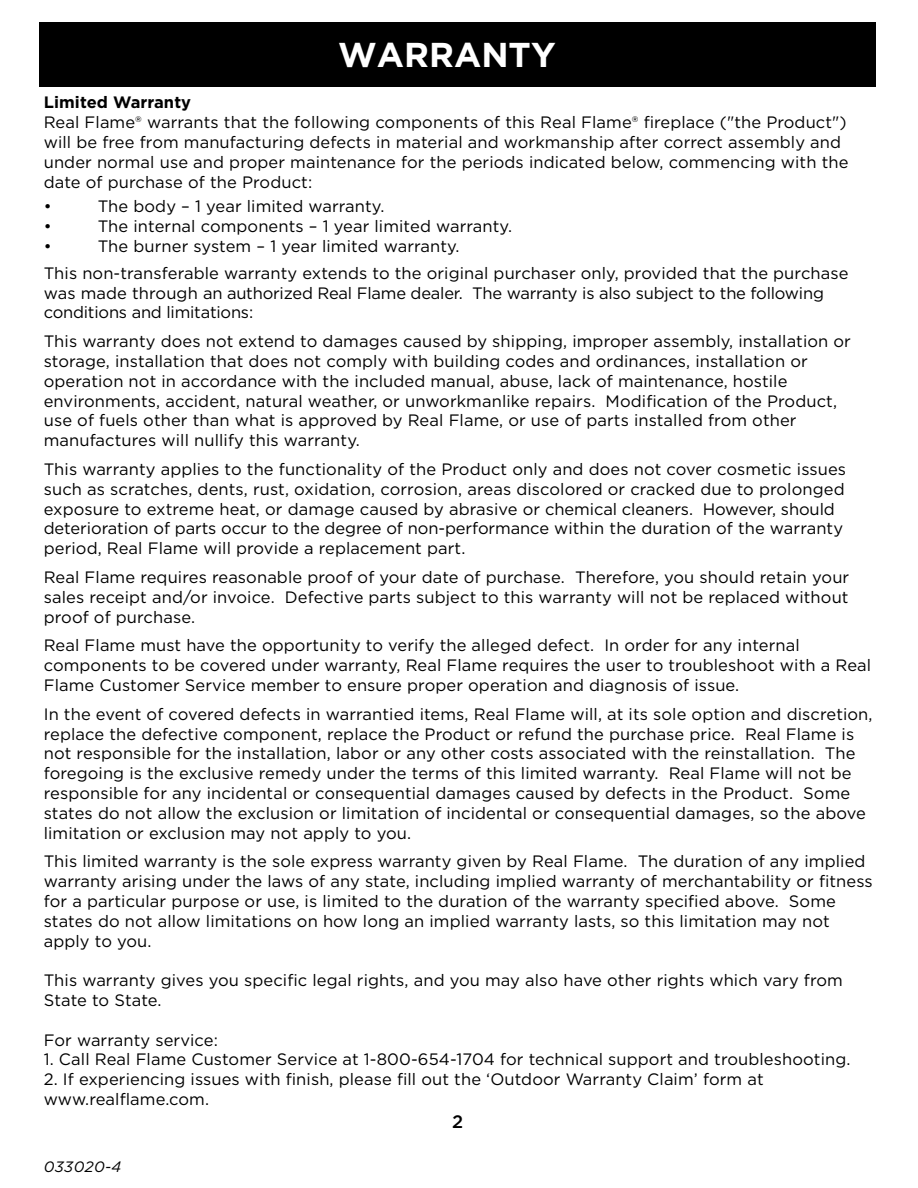
<style>
.page{position:relative;width:918px;height:1188px;background:#fff}
.page>*{position:absolute;margin:0;border:0;box-sizing:border-box;transform-origin:0 0}
.t1{font:700 34.5px "Gotham";color:#fff}
.t2{font:500 18px "Gotham";color:#000}
.t3{font:16.5px/19.8px "Gotham";letter-spacing:.005em;color:#000}
.t4{font:16.5px/19.8px "Gotham";letter-spacing:-.015em;color:#000}
.t5{font:700 16.5px "Gotham";letter-spacing:.005em;color:#000}
.t6{font:italic 15px "Gotham";letter-spacing:.025em;color:#000}
</style>
<div class="page">
<div style="left:39px;top:22px;width:837px;height:65px;background:#000"></div>
<h1 class="t1" style="left:338px;top:32px;width:219px">WARRANTY</h1>
<p class="t5" style="left:44px;top:92px;width:149px">Limited Warranty</p>
<p class="t3" style="left:44px;top:112px;width:806px">Real Flame® warrants that the following components of this Real Flame® fireplace ("the Product") will be free from manufacturing defects in material and workmanship after correct assembly and under normal use and proper maintenance for the periods indicated below, commencing with the date of purchase of the Product:</p>
<p class="t3" style="left:44px;top:196px;width:9px">•</p>
<p class="t3" style="left:98px;top:196px;width:288px">The body – 1 year limited warranty.</p>
<p class="t3" style="left:44px;top:216px;width:9px">•</p>
<p class="t3" style="left:98px;top:216px;width:416px">The internal components – 1 year limited warranty.</p>
<p class="t3" style="left:44px;top:235px;width:9px">•</p>
<p class="t3" style="left:44px;top:232px;width:806px;line-height:27.3px;text-indent:54px">The burner system – 1 year limited warranty.<br>This non-transferable warranty extends to the original purchaser only, provided that the purchase</p>
<p class="t4" style="left:44px;top:283px;width:782px">was made through an authorized Real Flame dealer. The warranty is also subject to the following conditions and limitations:</p>
<p class="t3" style="left:44px;top:331px;width:809px">This warranty does not extend to damages caused by shipping, improper assembly, installation or storage, installation that does not comply with building codes and ordinances, installation or operation not in accordance with the included manual, abuse, lack of maintenance, hostile environments, accident, natural weather, or unworkmanlike repairs. Modification of the Product, use of fuels other than what is approved by Real Flame, or use of parts installed from other manufactures will nullify this warranty.</p>
<p class="t3" style="left:44px;top:459px;width:804px">This warranty applies to the functionality of the Product only and does not cover cosmetic issues such as scratches, dents, rust, oxidation, corrosion, areas discolored or cracked due to prolonged exposure to extreme heat, or damage caused by abrasive or chemical cleaners. However, should deterioration of parts occur to the degree of non-performance within the duration of the warranty period, Real Flame will provide a replacement part.</p>
<p class="t3" style="left:44px;top:567px;width:807px;text-align:justify">Real Flame requires reasonable proof of your date of purchase. Therefore, you should retain your sales receipt and/or invoice. Defective parts subject to this warranty will not be replaced without proof of purchase.</p>
<p class="t3" style="left:44px;top:635px;width:829px">Real Flame must have the opportunity to verify the alleged defect. In order for any internal components to be covered under warranty, Real Flame requires the user to troubleshoot with a Real<br>Flame Customer Service member to ensure proper operation and diagnosis of issue.</p>
<p class="t3" style="left:44px;top:704px;width:830px">In the event of covered defects in warrantied items, Real Flame will, at its sole option and discretion, replace the defective component, replace the Product or refund the purchase price. Real Flame is not responsible for the installation, labor or any other costs associated with the reinstallation. The foregoing is the exclusive remedy under the terms of this limited warranty. Real Flame will not be responsible for any incidental or consequential damages caused by defects in the Product. Some states do not allow the exclusion or limitation of incidental or consequential damages, so the above limitation or exclusion may not apply to you.</p>
<p class="t3" style="left:44px;top:851px;width:831px">This limited warranty is the sole express warranty given by Real Flame. The duration of any implied warranty arising under the laws of any state, including implied warranty of merchantability or fitness for a particular purpose or use, is limited to the duration of the warranty specified above. Some states do not allow limitations on how long an implied warranty lasts, so this limitation may not apply to you.</p>
<p class="t3" style="left:44px;top:970px;width:801px">This warranty gives you specific legal rights, and you may also have other rights which vary from<br>State to State.</p>
<p class="t3" style="left:44px;top:1030px;width:176px">For warranty service:</p>
<p class="t3" style="left:44px;top:1049px;width:808px">1. Call Real Flame Customer Service at 1-800-654-1704 for technical support and troubleshooting.</p>
<p class="t3" style="left:44px;top:1069px;width:721px">2. If experiencing issues with finish, please fill out the ‘Outdoor Warranty Claim’ form at www.realflame.com.</p>
<p class="t6" style="left:44px;top:1158px;width:79px">033020-4</p>
<p class="t2" style="left:452px;top:1110px;width:13px">2</p>
</div>
